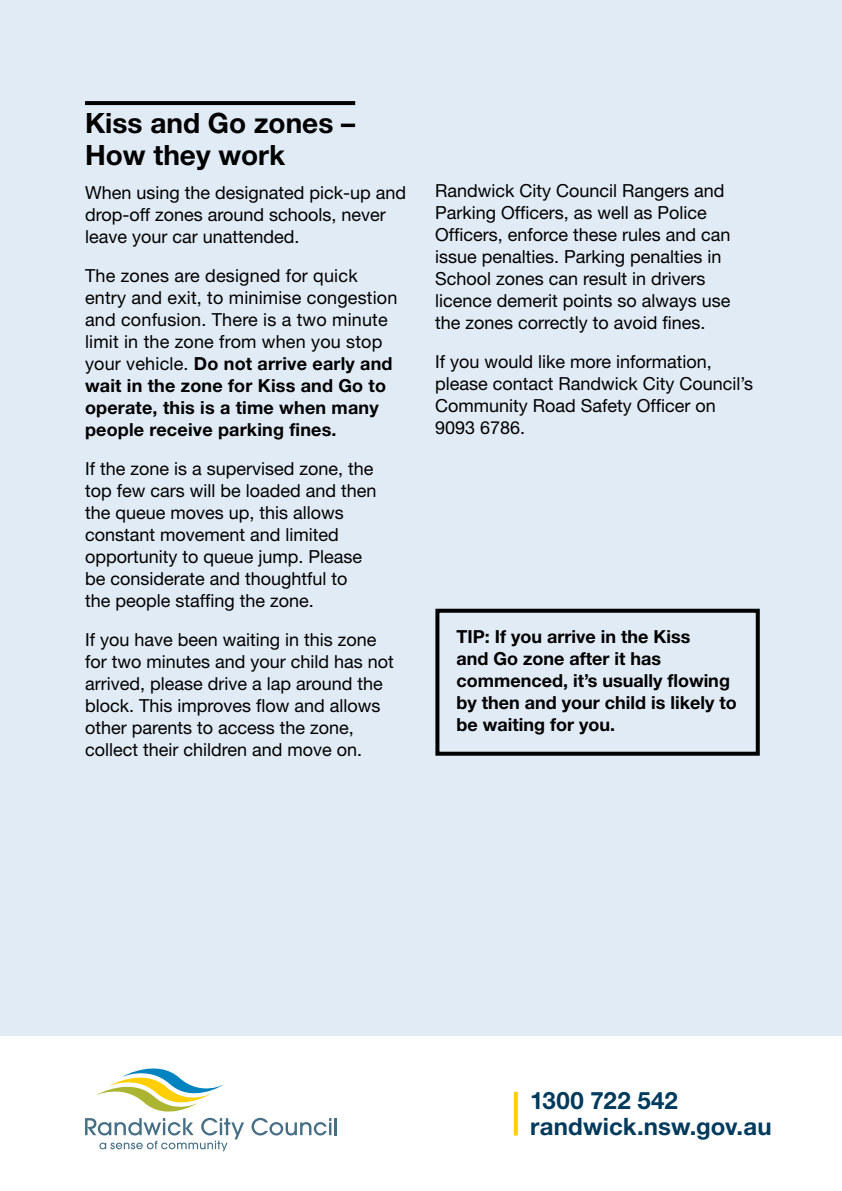
<style>
.page{position:relative;width:842px;height:1191px;background:#fff}
.page>*{position:absolute;margin:0;border:0;box-sizing:border-box;transform-origin:0 0}
.t1{font:700 28px/32px "Helvetica Neue LT Pro";color:#000}
.t2{font:700 24px/26px "Helvetica Neue LT Pro";letter-spacing:.005em;color:#003a5d}
.t3{font:18px/22px "Helvetica Neue LT Pro";color:#000}
.t4{font:700 18px/22px "Helvetica Neue LT Pro";color:#000}
.s1{font-weight:700}
</style>
<div class="page">
<div style="left:0;top:0;width:842px;height:1035px;background:#e1ebf5"></div>
<svg style="left:85px;top:101px;width:270px;height:4px"></svg>
<svg style="left:251px;top:1117px;width:86px;height:18px"></svg>
<svg style="left:85px;top:1068px;width:159px;height:83px"></svg>
<svg style="left:514px;top:1091px;width:4px;height:44px"></svg>
<div style="left:435px;top:609px;width:325px;height:146px;border:4px solid #000"></div>
<h1 class="t1" style="left:85px;top:107px;width:272px">Kiss and Go zones –<br>How they work</h1>
<p class="t3" style="left:85px;top:181px;width:323px">When using the designated pick-up and drop-off zones around schools, never leave your car unattended.</p>
<p class="t3" style="left:85px;top:264px;width:314px">The zones are designed for quick entry and exit, to minimise congestion and confusion. There is a two minute limit in the zone from when you stop your vehicle. <span class="s1">Do not arrive early and wait in the zone for Kiss and Go to operate, this is a time when many people receive parking fines.</span></p>
<p class="t3" style="left:85px;top:457px;width:293px">If the zone is a supervised zone, the top few cars will be loaded and then the queue moves up, this allows constant movement and limited opportunity to queue jump. Please be considerate and thoughtful to the people staffing the zone.</p>
<p class="t3" style="left:85px;top:628px;width:310px">If you have been waiting in this zone for two minutes and your child has not arrived, please drive a lap around the block. This improves flow and allows other parents to access the zone, collect their children and move on.</p>
<p class="t3" style="left:435px;top:179px;width:297px">Randwick City Council Rangers and Parking Officers, as well as Police Officers, enforce these rules and can issue penalties. Parking penalties in School zones can result in drivers licence demerit points so always use the zones correctly to avoid fines.</p>
<p class="t3" style="left:435px;top:350px;width:320px">If you would like more information, please contact Randwick City Council’s<br>Community Road Safety Officer on<br>9093 6786.</p>
<p class="t4" style="left:456px;top:625px;width:282px">TIP: If you arrive in the Kiss<br>and Go zone after it has commenced, it’s usually flowing by then and your child is likely to be waiting for you.</p>
<h2 class="t2" style="left:530px;top:1086px;width:243px">1300 722 542 randwick.nsw.gov.au</h2>
</div>
